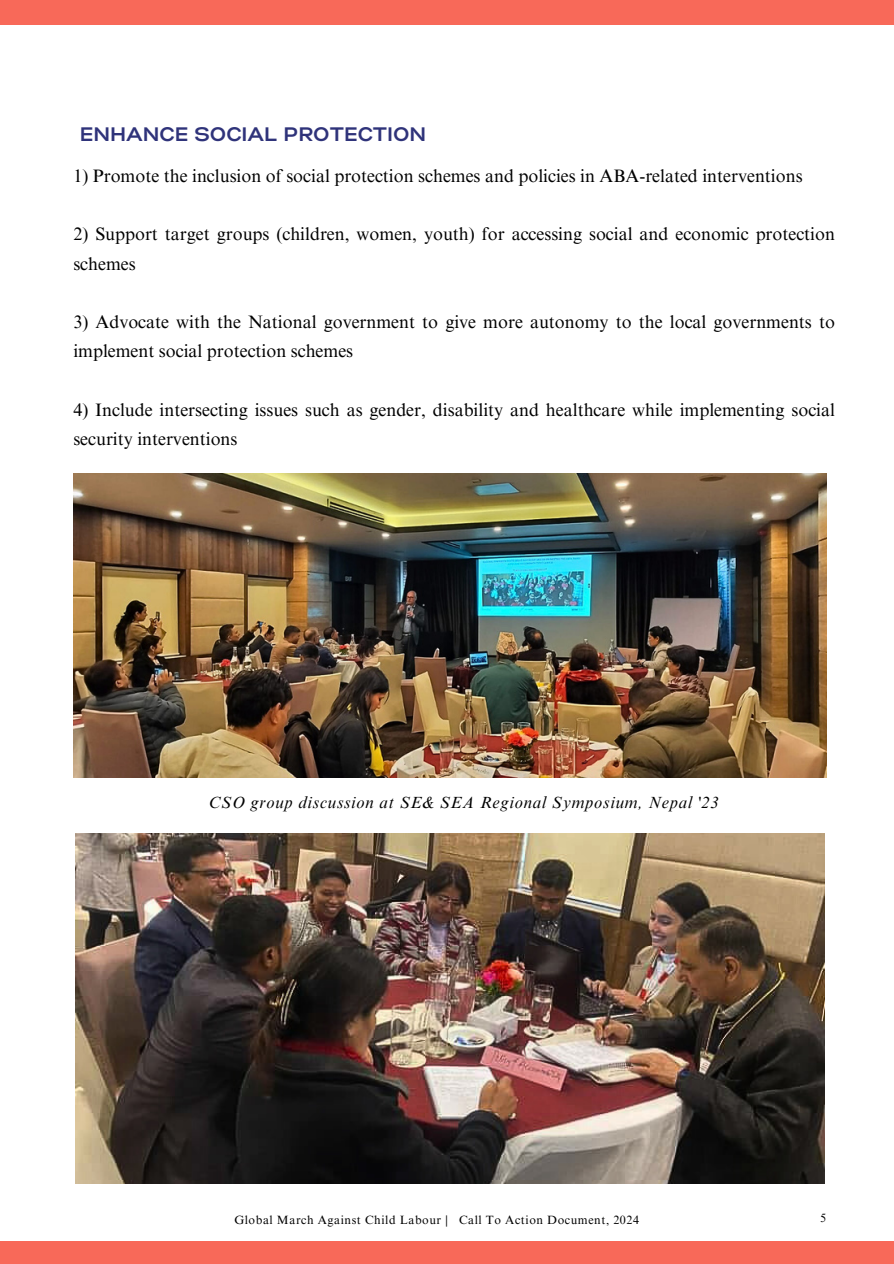
<style>
.page{position:relative;width:894px;height:1264px;background:#fff}
.page>*{position:absolute;margin:0;border:0;box-sizing:border-box;transform-origin:0 0}
.t1{font:700 19.5px "Gabriel Sans";letter-spacing:.04em;color:#2f337a}
.t2{font:18px/29.2px "Times NRMT Pro";color:#000}
.t3{font:italic 16.5px "Times NRMT Pro";letter-spacing:.045em;color:#000}
.t4{font:12px "Times NRMT Pro";letter-spacing:.045em;color:#000}
</style>
<div class="page">
<div style="left:0;top:1241px;width:893px;height:22px;background:#f86959"></div>
<div style="left:0;top:0;width:893px;height:25px;background:#f86959"></div>
<img style="left:73px;top:474px;width:753px;height:303px">
<img style="left:75px;top:833px;width:749px;height:350px">
<p class="t1" style="left:81px;top:125px;width:347px">ENHANCE SOCIAL PROTECTION</p>
<p class="t2" style="left:73px;top:163px;width:730px">1) Promote the inclusion of social protection schemes and policies in ABA-related interventions</p>
<p class="t2" style="left:73px;top:222px;width:763px">2) Support target groups (children, women, youth) for accessing social and economic protection schemes</p>
<p class="t2" style="left:73px;top:309px;width:763px">3) Advocate with the National government to give more autonomy to the local governments to implement social protection schemes</p>
<p class="t2" style="left:73px;top:397px;width:763px">4) Include intersecting issues such as gender, disability and healthcare while implementing social security interventions</p>
<p class="t3" style="left:208px;top:796px;width:511px">CSO group discussion at SE&amp; SEA Regional Symposium, Nepal '23</p>
<p class="t4" style="left:234px;top:1215px;width:406px">Global March Against Child Labour | Call To Action Document, 2024</p>
<p class="t4" style="left:820px;top:1213px;width:7px">5</p>
</div>
